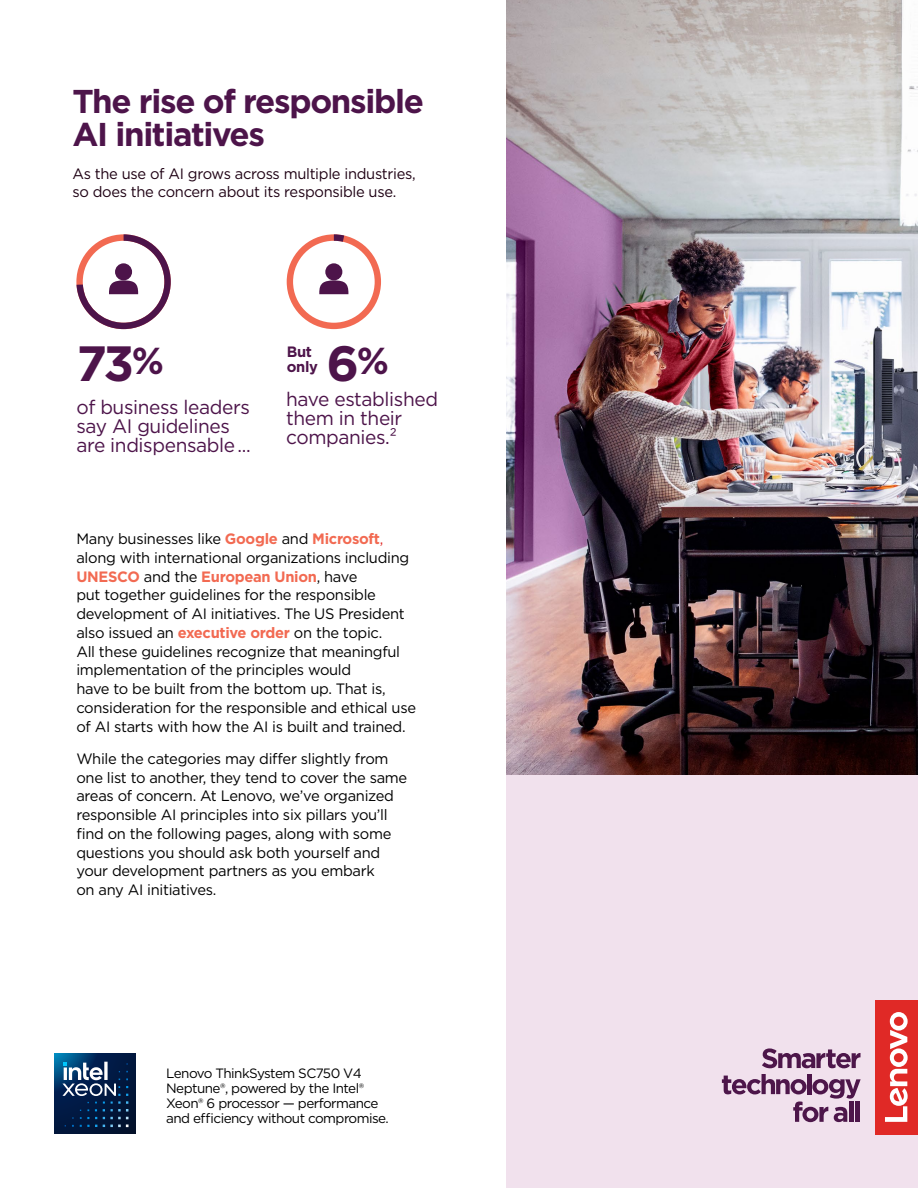
<style>
.page{position:relative;width:918px;height:1188px;background:#fff}
.page>*{position:absolute;margin:0;border:0;box-sizing:border-box;transform-origin:0 0}
.t1{font:700 49.5px "Gotham";color:#4d144a}
.t2{font:700 33px/33px "Gotham";letter-spacing:-.04em;color:#4d144a}
.t3{font:19.5px/18.8px "Gotham";letter-spacing:-.02em;color:#4d144a}
.t4{font:15px/18.8px "Gotham";letter-spacing:-.02em;color:#000}
.t5{font:15px/18.8px "Gotham";letter-spacing:-.02em;color:#1e0013}
.t6{font:700 15px/15px "Gotham";letter-spacing:-.02em;color:#4d144a}
.t7{font:13.5px/15px "Gotham";letter-spacing:-.04em;color:#000}
.s1{font-weight:700;color:#f26a52}
.s2{color:#e02926}
</style>
<div class="page">
<img style="left:507px;top:0;width:411px;height:775px">
<div style="left:507px;top:775px;width:411px;height:413px;background:#f1e1ed"></div>
<svg style="left:76px;top:234px;width:95px;height:95px"></svg>
<svg style="left:287px;top:234px;width:94px;height:95px"></svg>
<svg style="left:762px;top:1048px;width:99px;height:20px"></svg>
<svg style="left:722px;top:1074px;width:139px;height:48px"></svg>
<hr style="left:849px;top:1102px;width:4px;height:20px;background:#4d164a">
<hr style="left:855px;top:1102px;width:4px;height:20px;background:#4d164a">
<div style="left:875px;top:1000px;width:43px;height:134px;background:#e02926"></div>
<svg style="left:885px;top:1012px;width:23px;height:110px"></svg>
<svg style="left:55px;top:1053px;width:81px;height:81px;background:#1a395e"></svg>
<h2 class="t2" style="left:72px;top:85px;width:353px">The rise of responsible<br>AI initiatives</h2>
<p class="t5" style="left:72px;top:164px;width:345px">As the use of AI grows across multiple industries, so does the concern about its responsible use.</p>
<h1 class="t1" style="left:76px;top:331px;width:89px">73<sup>%</sup></h1>
<h3 class="t3" style="left:76px;top:398px;width:176px">of business leaders say AI guidelines are indispensable ...</h3>
<h1 class="t1" style="left:326px;top:331px;width:64px">6<sup>%</sup></h1>
<h3 class="t3" style="left:286px;top:390px;width:153px">have established them in their companies.²</h3>
<p class="t6" style="left:287px;top:344px;width:33px">But only</p>
<p class="t4" style="left:76px;top:529px;width:341px">Many businesses like <span class="s1">Google</span> and <span class="s1">Microsoft</span><span class="s2">, </span>along with international organizations including <span class="s1">UNESCO</span> and the <span class="s1">European Union</span>, have<br>put together guidelines for the responsible development of AI initiatives. The US President also issued an <span class="s1">executive order</span> on the topic.<br>All these guidelines recognize that meaningful implementation of the principles would<br>have to be built from the bottom up. That is, consideration for the responsible and ethical use of AI starts with how the AI is built and trained.</p>
<p class="t4" style="left:76px;top:749px;width:332px">While the categories may differ slightly from one list to another, they tend to cover the same areas of concern. At Lenovo, we’ve organized responsible AI principles into six pillars you’ll find on the following pages, along with some questions you should ask both yourself and your development partners as you embark<br>on any AI initiatives.</p>
<p class="t7" style="left:166px;top:1066px;width:224px">Lenovo ThinkSystem SC750 V4<br>Neptune®, powered by the Intel®<br>Xeon® 6 processor — performance and efficiency without compromise.</p>
</div>
